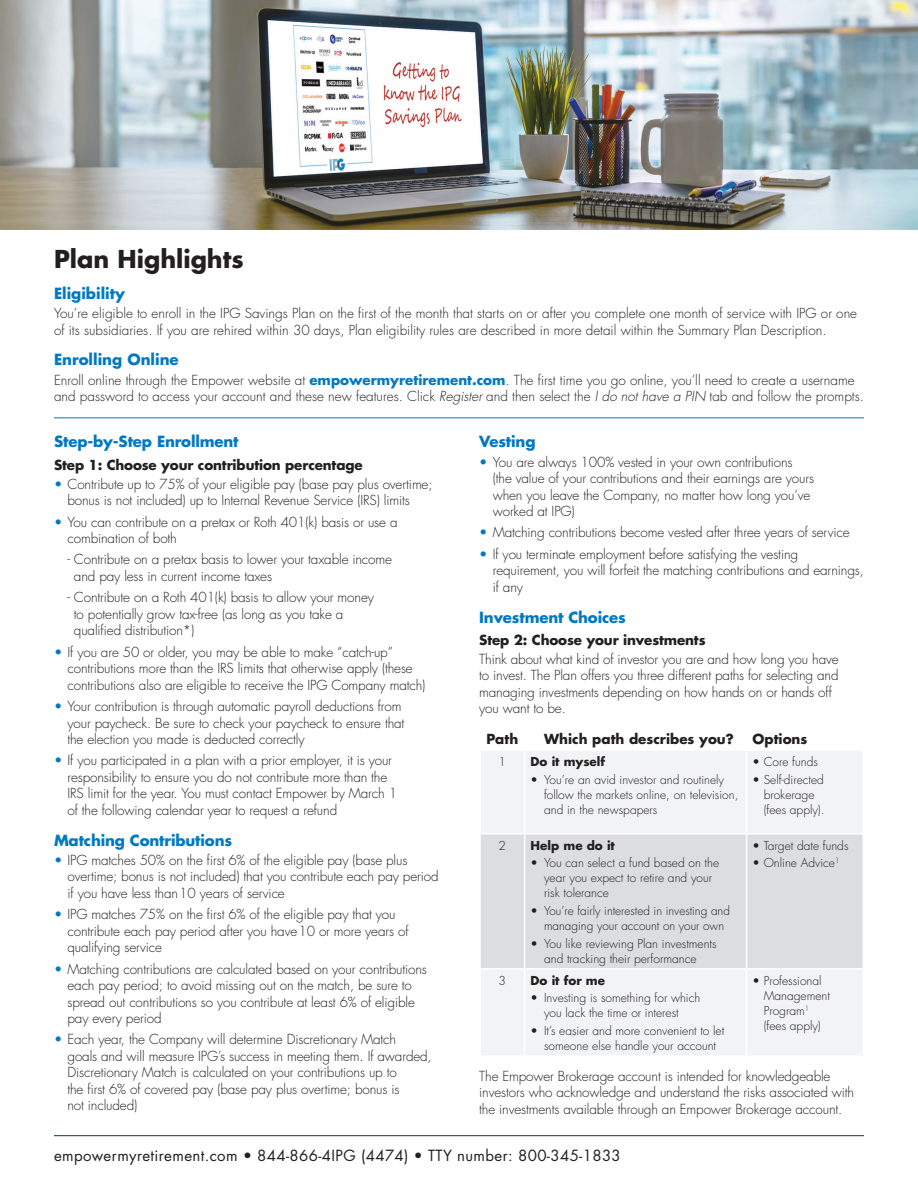
<style>
.page{position:relative;width:918px;height:1188px;background:#fff}
.page>*{position:absolute;margin:0;border:0;box-sizing:border-box;transform-origin:0 0}
.Subhead{font:700 24px "Futura Std";color:#231f20}
.Subhead-2{font:700 15px "Futura Std";letter-spacing:-.01em;color:#0079c2}
.Bullets{font:15px "Futura Std";letter-spacing:.025em;color:#231f20}
.Bullets-2{font:300 13.5px/16.5px "Futura Std";letter-spacing:-.01em;color:#231f20}
.Body{font:300 13.5px/16.5px "Futura Std";color:#231f20}
.Bullet_blue{font:300 13.5px/16.5px "Futura Std";letter-spacing:-.01em;color:#231f20}
.Funds{font:300 13.5px/16.5px "Futura Std";letter-spacing:-.01em;color:#231f20}
.Bullets-3{font:700 13.5px "Futura Std";letter-spacing:-.01em;color:#231f20}
.Funds-2{font:700 13.5px "Futura Std";color:#231f20}
.Funds-3{font:300 12px/15px "Futura Std";color:#231f20}
.Funds-4{font:700 12px "Futura Std";color:#231f20}
.s1{font-weight:700;color:#0079c2}
.s2{font-style:italic}
.s3{color:#0079c2}
</style>
<div class="page">
<img style="left:0;top:0;width:918px;height:230px">
<div style="left:481px;top:751px;width:381px;height:304px;background:#f2f3f4"></div>
<div style="left:481px;top:835px;width:381px;height:133px;background:#dcdddf"></div>
<hr style="left:524px;top:751px;width:1px;height:82px;background:#fff">
<hr style="left:746px;top:751px;width:1px;height:82px;background:#fff">
<hr style="left:524px;top:835px;width:1px;height:133px;background:#fff">
<hr style="left:746px;top:835px;width:1px;height:133px;background:#fff">
<hr style="left:479px;top:968px;width:46px;height:2px;background:#fff">
<hr style="left:525px;top:968px;width:222px;height:2px;background:#fff">
<hr style="left:524px;top:970px;width:1px;height:85px;background:#fff">
<hr style="left:747px;top:968px;width:117px;height:2px;background:#fff">
<hr style="left:746px;top:970px;width:1px;height:85px;background:#fff">
<hr style="left:479px;top:833px;width:46px;height:2px;background:#fff">
<hr style="left:525px;top:833px;width:222px;height:2px;background:#fff">
<hr style="left:747px;top:833px;width:117px;height:2px;background:#fff">
<hr style="left:54px;top:1135px;width:810px;height:1px;background:#003667">
<hr style="left:54px;top:417px;width:810px;height:1px;background:#0079c2">
<p class="Subhead" style="left:54px;top:243px;width:191px">Plan Highlights</p>
<p class="Subhead-2" style="left:54px;top:283px;width:73px">Eligibility</p>
<p class="Body" style="left:54px;top:305px;width:805px">You’re eligible to enroll in the IPG Savings Plan on the first of the month that starts on or after you complete one month of service with IPG or one of its subsidiaries. If you are rehired within 30 days, Plan eligibility rules are described in more detail within the Summary Plan Description.</p>
<p class="Subhead-2" style="left:54px;top:350px;width:126px">Enrolling Online</p>
<p class="Body" style="left:54px;top:372px;width:811px">Enroll online through the Empower website at <span class="s1">empowermyretirement.com</span>. The first time you go online, you’ll need to create a username and password to access your account and these new features. Click <span class="s2">Register</span> and then select the <span class="s2">I do not have a PIN</span> tab and follow the prompts.</p>
<p class="Subhead-2" style="left:54px;top:432px;width:186px">Step-by-Step Enrollment</p>
<p class="Bullets-3" style="left:54px;top:456px;width:310px">Step 1: Choose your contribution percentage</p>
<p class="Bullet_blue" style="left:68px;top:476px;width:367px;text-indent:-14px"><span class="s3">•</span> Contribute up to 75% of your eligible pay (base pay plus overtime; bonus is not included) up to Internal Revenue Service (IRS) limits</p>
<p class="Bullets-2" style="left:68px;top:514px;width:332px;text-indent:-14px"><span class="s3">•</span> You can contribute on a pretax or Roth 401(k) basis or use a combination of both</p>
<p class="Funds" style="left:74px;top:552px;width:320px;text-indent:-6px">- Contribute on a pretax basis to lower your taxable income and pay less in current income taxes</p>
<p class="Funds" style="left:74px;top:590px;width:301px;text-indent:-6px">- Contribute on a Roth 401(k) basis to allow your money to potentially grow tax-free (as long as you take a qualified distribution*)</p>
<p class="Bullet_blue" style="left:68px;top:644px;width:360px;text-indent:-14px"><span class="s3">•</span> If you are 50 or older, you may be able to make “catch-up” contributions more than the IRS limits that otherwise apply (these contributions also are eligible to receive the IPG Company match)</p>
<p class="Bullet_blue" style="left:68px;top:698px;width:338px;text-indent:-14px"><span class="s3">•</span> Your contribution is through automatic payroll deductions from your paycheck. Be sure to check your paycheck to ensure that the election you made is deducted correctly</p>
<p class="Bullet_blue" style="left:68px;top:753px;width:331px;text-indent:-14px"><span class="s3">•</span> If you participated in a plan with a prior employer, it is your responsibility to ensure you do not contribute more than the IRS limit for the year. You must contact Empower by March 1 of the following calendar year to request a refund</p>
<p class="Subhead-2" style="left:54px;top:830px;width:180px">Matching Contributions</p>
<p class="Bullets-2" style="left:68px;top:852px;width:373px;text-indent:-14px"><span class="s3">•</span> IPG matches 50% on the first 6% of the eligible pay (base plus overtime; bonus is not included) that you contribute each pay period if you have less than10 years of service</p>
<p class="Bullets-2" style="left:68px;top:906px;width:343px;text-indent:-14px"><span class="s3">•</span> IPG matches 75% on the first 6% of the eligible pay that you contribute each pay period after you have10 or more years of qualifying service</p>
<p class="Bullets-2" style="left:68px;top:961px;width:361px;text-indent:-14px"><span class="s3">•</span> Matching contributions are calculated based on your contributions each pay period; to avoid missing out on the match, be sure to spread out contributions so you contribute at least 6% of eligible pay every period</p>
<p class="Bullets-2" style="left:68px;top:1032px;width:366px;text-indent:-14px"><span class="s3">•</span> Each year, the Company will determine Discretionary Match<br>goals and will measure IPG’s success in meeting them. If awarded, Discretionary Match is calculated on your contributions up to<br>the first 6% of covered pay (base pay plus overtime; bonus is<br>not included)</p>
<p class="Bullets" style="left:54px;top:1146px;width:568px">empowermyretirement.com • 844-866-4IPG (4474) • TTY number: 800-345-1833</p>
<p class="Subhead-2" style="left:479px;top:432px;width:58px">Vesting</p>
<p class="Bullets-2" style="left:493px;top:454px;width:323px;text-indent:-14px"><span class="s3">•</span> You are always 100% vested in your own contributions (the value of your contributions and their earnings are yours when you leave the Company, no matter how long you’ve worked at IPG)</p>
<p class="Bullets-2" style="left:479px;top:525px;width:372px"><span class="s3">•</span> Matching contributions become vested after three years of service</p>
<p class="Bullets-2" style="left:493px;top:546px;width:373px;text-indent:-14px"><span class="s3">•</span> If you terminate employment before satisfying the vesting requirement, you will forfeit the matching contributions and earnings, if any</p>
<p class="Subhead-2" style="left:479px;top:607px;width:148px">Investment Choices</p>
<p class="Bullets-3" style="left:479px;top:631px;width:228px">Step 2: Choose your investments</p>
<p class="Body" style="left:479px;top:651px;width:361px">Think about what kind of investor you are and how long you have to invest. The Plan offers you three different paths for selecting and managing investments depending on how hands on or hands off you want to be.</p>
<p class="Funds-2" style="left:486px;top:730px;width:33px">Path</p>
<p class="Funds-2" style="left:544px;top:730px;width:191px">Which path describes you?</p>
<p class="Funds-2" style="left:753px;top:730px;width:56px">Options</p>
<p class="Funds-3" style="left:499px;top:754px;width:9px">1</p>
<p class="Funds-4" style="left:531px;top:754px;width:76px">Do it myself</p>
<p class="Funds-3" style="left:544px;top:772px;width:196px;text-indent:-14px">• You’re an avid investor and routinely follow the markets online, on television, and in the newspapers</p>
<p class="Funds-3" style="left:753px;top:754px;width:67px">• Core funds</p>
<p class="Funds-3" style="left:764px;top:772px;width:62px;text-indent:-11px">• Self-directed brokerage (fees apply).</p>
<p class="Funds-3" style="left:753px;top:838px;width:97px">• Target date funds</p>
<p class="Funds-3" style="left:753px;top:856px;width:88px">• Online Advice<sup>1</sup></p>
<p class="Funds-3" style="left:499px;top:838px;width:9px">2</p>
<p class="Funds-4" style="left:531px;top:837px;width:86px">Help me do it</p>
<p class="Funds-3" style="left:544px;top:856px;width:177px;text-indent:-14px">• You can select a fund based on the year you expect to retire and your risk tolerance</p>
<p class="Funds-3" style="left:544px;top:904px;width:187px;text-indent:-14px">• You’re fairly interested in investing and managing your account on your own</p>
<p class="Funds-3" style="left:531px;top:936px;width:188px;text-align:center">• You like reviewing Plan investments and tracking their performance</p>
<p class="Funds-3" style="left:499px;top:973px;width:9px">3</p>
<p class="Funds-4" style="left:531px;top:972px;width:76px">Do it for me</p>
<p class="Funds-3" style="left:544px;top:991px;width:158px;text-indent:-14px">• Investing is something for which you lack the time or interest</p>
<p class="Funds-3" style="left:531px;top:1024px;width:195px;text-align:center">• It’s easier and more convenient to let someone else handle your account</p>
<p class="Funds-3" style="left:764px;top:973px;width:68px;text-indent:-11px">• Professional<br>Management<br>Program<sup>1 </sup>(fees apply)</p>
<p class="Body" style="left:479px;top:1068px;width:376px">The Empower Brokerage account is intended for knowledgeable investors who acknowledge and understand the risks associated with the investments available through an Empower Brokerage account.</p>
</div>
